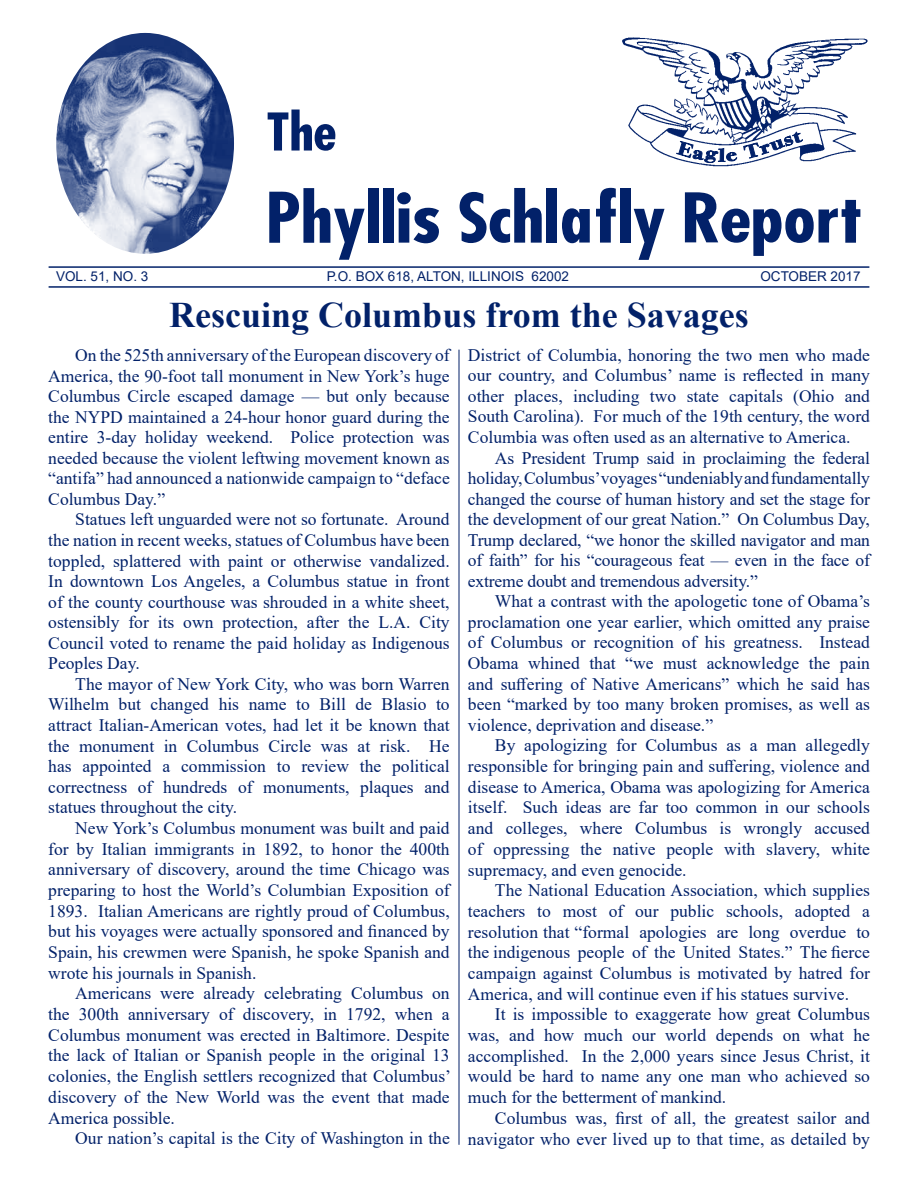
<style>
.page{position:relative;width:918px;height:1188px;background:#fff}
.page>*{position:absolute;margin:0;border:0;box-sizing:border-box;transform-origin:0 0}
.t1{font:700 36px "Times New Roman";color:#022169}
.t2{font:17.55px/20.5px "Times New Roman";color:#022169;text-align:justify}
.t3{font:13.5px "Arial";color:#022169}
</style>
<div class="page">
<hr style="left:49px;top:286px;width:820px;height:2px;background:#022169">
<hr style="left:49px;top:266px;width:820px;height:2px;background:#022169">
<hr style="left:459px;top:350px;width:1px;height:795px;background:#022169">
<svg style="left:268px;top:110px;width:68px;height:41px"></svg>
<svg style="left:269px;top:188px;width:96px;height:72px"></svg>
<div style="left:368px;top:188px;width:11px;height:55px;background:#022169"></div>
<div style="left:383px;top:188px;width:11px;height:55px;background:#022169"></div>
<svg style="left:397px;top:192px;width:42px;height:51px"></svg>
<svg style="left:460px;top:188px;width:82px;height:55px"></svg>
<div style="left:546px;top:188px;width:11px;height:55px;background:#022169"></div>
<svg style="left:562px;top:208px;width:28px;height:35px"></svg>
<svg style="left:596px;top:188px;width:20px;height:55px"></svg>
<div style="left:620px;top:188px;width:10px;height:55px;background:#022169"></div>
<svg style="left:634px;top:209px;width:31px;height:51px"></svg>
<img style="left:56px;top:33px;width:178px;height:221px">
<img style="left:623px;top:37px;width:244px;height:122px">
<svg style="left:676px;top:129px;width:184px;height:127px"></svg>
<p class="t3" style="left:56px;top:267px;width:94px">VOL. 51, NO. 3</p>
<p class="t3" style="left:327px;top:267px;width:244px">P.O. BOX 618, ALTON, ILLINOIS 62002</p>
<p class="t3" style="left:760px;top:267px;width:102px">OCTOBER 2017</p>
<h1 class="t1" style="left:169px;top:289px;width:581px">Rescuing Columbus from the Savages</h1>
<p class="t2" style="left:48px;top:344px;width:403px;text-indent:27px">On the 525th anniversary of the European discovery of America, the 90-foot tall monument in New York’s huge Columbus Circle escaped damage — but only because the NYPD maintained a 24-hour honor guard during the entire 3-day holiday weekend. Police protection was needed because the violent leftwing movement known as “antifa” had announced a nationwide campaign to “deface Columbus Day.”</p>
<p class="t2" style="left:48px;top:509px;width:403px;text-indent:27px">Statues left unguarded were not so fortunate. Around the nation in recent weeks, statues of Columbus have been toppled, splattered with paint or otherwise vandalized.<br>In downtown Los Angeles, a Columbus statue in front of the county courthouse was shrouded in a white sheet, ostensibly for its own protection, after the L.A. City Council voted to rename the paid holiday as Indigenous Peoples Day.</p>
<p class="t2" style="left:48px;top:673px;width:403px;text-indent:27px">The mayor of New York City, who was born Warren Wilhelm but changed his name to Bill de Blasio to attract Italian-American votes, had let it be known that the monument in Columbus Circle was at risk. He has appointed a commission to review the political correctness of hundreds of monuments, plaques and statues throughout the city.</p>
<p class="t2" style="left:48px;top:817px;width:403px;text-indent:27px">New York’s Columbus monument was built and paid for by Italian immigrants in 1892, to honor the 400th anniversary of discovery, around the time Chicago was preparing to host the World’s Columbian Exposition of 1893. Italian Americans are rightly proud of Columbus, but his voyages were actually sponsored and financed by Spain, his crewmen were Spanish, he spoke Spanish and wrote his journals in Spanish.</p>
<p class="t2" style="left:48px;top:983px;width:404px;text-indent:27px">Americans were already celebrating Columbus on the 300th anniversary of discovery, in 1792, when a Columbus monument was erected in Baltimore. Despite the lack of Italian or Spanish people in the original 13 colonies, the English settlers recognized that Columbus’ discovery of the New World was the event that made America possible.</p>
<p class="t2" style="left:75px;top:1128px;width:376px">Our nation’s capital is the City of Washington in the</p>
<p class="t2" style="left:468px;top:344px;width:404px">District of Columbia, honoring the two men who made our country, and Columbus’ name is reflected in many other places, including two state capitals (Ohio and South Carolina). For much of the 19th century, the word Columbia was often used as an alternative to America.</p>
<p class="t2" style="left:468px;top:447px;width:404px;text-indent:27px">As President Trump said in proclaiming the federal holiday, Columbus’ voyages “undeniably and fundamentally changed the course of human history and set the stage for the development of our great Nation.” On Columbus Day, Trump declared, “we honor the skilled navigator and man of faith” for his “courageous feat — even in the face of extreme doubt and tremendous adversity.”</p>
<p class="t2" style="left:468px;top:591px;width:404px;text-indent:27px">What a contrast with the apologetic tone of Obama’s proclamation one year earlier, which omitted any praise of Columbus or recognition of his greatness. Instead Obama whined that “we must acknowledge the pain and suffering of Native Americans” which he said has been “marked by too many broken promises, as well as violence, deprivation and disease.”</p>
<p class="t2" style="left:468px;top:735px;width:404px;text-indent:27px">By apologizing for Columbus as a man allegedly responsible for bringing pain and suffering, violence and disease to America, Obama was apologizing for America itself. Such ideas are far too common in our schools and colleges, where Columbus is wrongly accused of oppressing the native people with slavery, white supremacy, and even genocide.</p>
<p class="t2" style="left:468px;top:879px;width:404px;text-indent:27px">The National Education Association, which supplies teachers to most of our public schools, adopted a resolution that “formal apologies are long overdue to the indigenous people of the United States.” The fierce campaign against Columbus is motivated by hatred for America, and will continue even if his statues survive.</p>
<p class="t2" style="left:468px;top:1004px;width:404px;text-indent:27px">It is impossible to exaggerate how great Columbus was, and how much our world depends on what he accomplished. In the 2,000 years since Jesus Christ, it would be hard to name any one man who achieved so much for the betterment of mankind.</p>
<p class="t2" style="left:468px;top:1107px;width:404px;text-align:right">Columbus was, first of all, the greatest sailor and navigator who ever lived up to that time, as detailed by</p>
</div>
